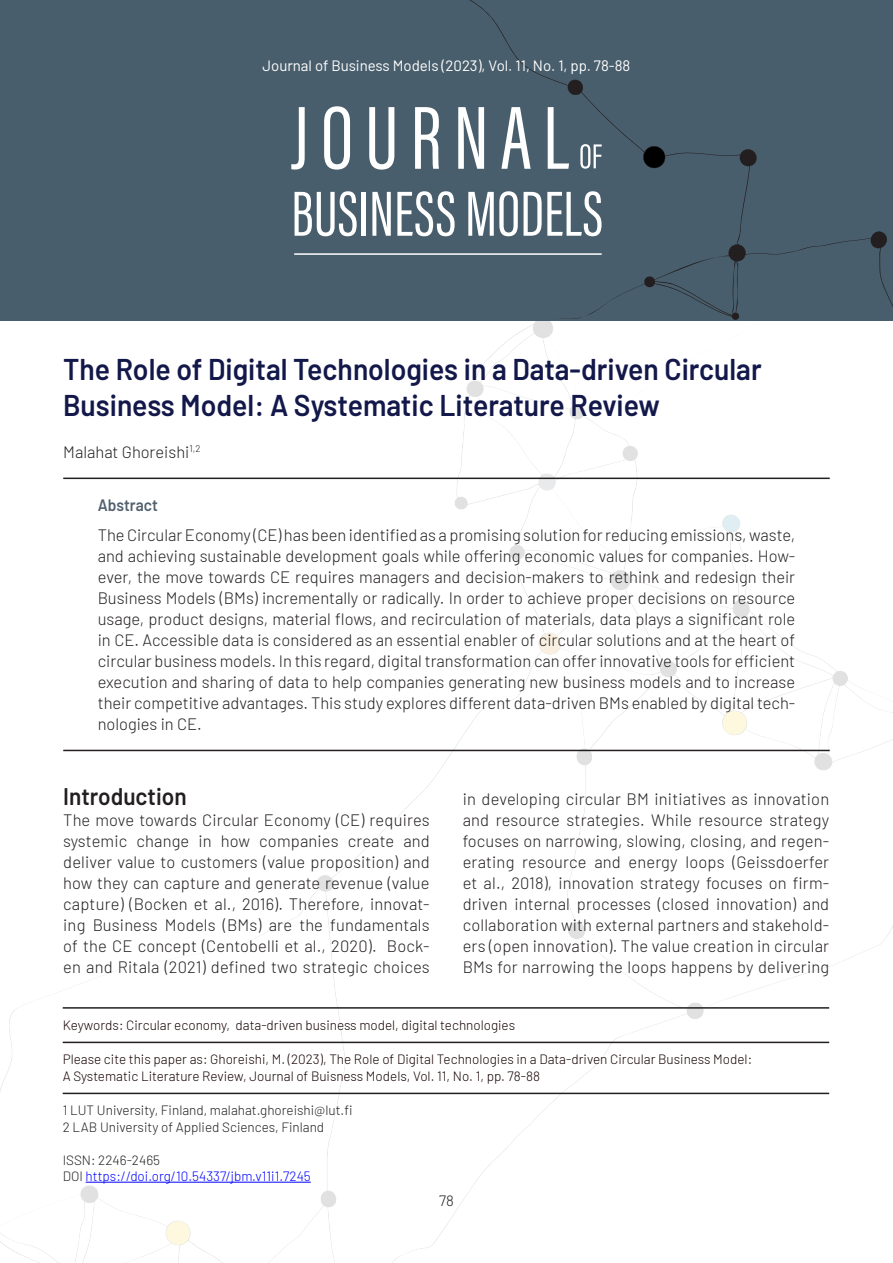
<style>
.page{position:relative;width:893px;height:1263px;background:#fff}
.page>*{position:absolute;margin:0;border:0;box-sizing:border-box;transform-origin:0 0}
.Article_Title{font:600 30px/36px "Barlow";color:#13184a;scale:.94 1}
.Headline{font:600 24px "Barlow";color:#231f20;scale:.94 1}
.Abstract-list{font:300 16.5px/21px "Barlow";color:#231f20;text-align:justify}
.Brødtekst{font:300 16.5px/21px "Barlow";letter-spacing:.01em;color:#231f20;text-align:justify}
.Abstract-head{font:600 16.5px "Barlow";color:#52616f;scale:.94 1}
.t1{font:15px "Barlow";color:#fff}
.t2{font:300 15px "Barlow";color:#231f20}
.Info-text{font:300 13.5px/16.5px "Barlow";color:#150002}
.Info-text-2{font:300 13.5px "Barlow";color:#231f20}
.Info-text-3{font:300 13.5px "Barlow";color:#00f}
.s1{color:#231f20}
</style>
<div class="page">
<img style="left:0;top:472px;width:893px;height:791px">
<div style="left:0;top:0;width:893px;height:321px;background:#495e6c"></div>
<svg style="left:291px;top:0;width:602px;height:472px"></svg>
<hr style="left:63px;top:478px;width:767px;height:1px;background:#231f20">
<hr style="left:63px;top:750px;width:767px;height:1px;background:#231f20">
<hr style="left:63px;top:1007px;width:766px;height:2px;background:#231f20">
<hr style="left:63px;top:1042px;width:766px;height:1px;background:#231f20">
<hr style="left:63px;top:1093px;width:766px;height:1px;background:#231f20">
<hr style="left:86px;top:1182px;width:225px;height:1px;background:#00f">
<p class="t1" style="left:263px;top:55px;width:369px">Journal of Business Models (2023), Vol. 11, No. 1, pp. 78-88</p>
<p class="Article_Title" style="left:63px;top:349px;width:744px">The Role of Digital Technologies in a Data-driven Circular<br>Business Model: A Systematic Literature Review</p>
<p class="Brødtekst" style="left:63px;top:440px;width:139px">Malahat Ghoreishi<sup>1,2</sup></p>
<p class="Abstract-head" style="left:98px;top:493px;width:66px">Abstract</p>
<p class="Abstract-list" style="left:98px;top:523px;width:699px">TheCircular Economy (CE) has been identified as a promising solution for reducing emissions, waste, and achieving sustainable development goals while offering economic values for companies. How&shy;ever, the move towards CE requires managers and decision-makers to rethink and redesign their Business Models (BMs) incrementally or radically. In order to achieve proper decisions on resource usage, product designs, material flows, and recirculation of materials, data plays a significant role in CE. Accessible data is considered as an essential enabler of circular solutions and at the heart of circular business models. In this regard, digital transformation can offer innovative tools for efficient execution and sharing of data to help companies generating new business models and to increase their competitive advantages. This study explores different data-driven BMs enabled by digital tech&shy;nologies in CE.</p>
<p class="Headline" style="left:63px;top:778px;width:133px">Introduction</p>
<p class="Brødtekst" style="left:63px;top:808px;width:368px">The move towards Circular Economy (CE) requires systemic change in how companies create and deliver value to customers (value proposition) and how they can capture and generate revenue (value capture) (Bocken et al., 2016). Therefore, innovat&shy;ing Business Models (BMs) are the fundamentals of the CE concept (Centobelli et al., 2020). Bock&shy;en and Ritala (2021) defined two strategic choices</p>
<p class="Brødtekst" style="left:463px;top:787px;width:368px">in developing circular BM initiatives as innovation and resource strategies. While resource strategy focuses on narrowing, slowing, closing, and regen&shy;erating resource and energy loops (Geissdoerfer et al., 2018), innovation strategy focuses on firm&shy;driven internal processes (closed innovation) and collaboration with external partners and stakehold&shy;ers (open innovation). The value creation in circular BMs for narrowing the loops happens by delivering</p>
<p class="Info-text" style="left:63px;top:1015px;width:454px">Keywords: Circular economy, data-driven business model, digital technologies</p>
<p class="Info-text" style="left:63px;top:1050px;width:691px">Please cite this paper as: Ghoreishi, M. (2023), The Role of Digital Technologies in a Data-driven Circular Business Model:<br>A Systematic Literature Review, Journal of Buisness Models, Vol. 11, No. 1, pp. 78-88</p>
<p class="Info-text-2" style="left:63px;top:1100px;width:291px">1 LUT University, Finland, malahat.ghoreishi@lut.fi</p>
<p class="Info-text-2" style="left:63px;top:1117px;width:263px">2 LAB University of Applied Sciences, Finland</p>
<p class="Info-text-2" style="left:63px;top:1150px;width:99px">ISSN: 2246-2465</p>
<p class="Info-text-3" style="left:63px;top:1166px;width:250px"><span class="s1">DOI</span> https://doi.org/10.54337/jbm.v11i1.7245</p>
<p class="t2" style="left:439px;top:1190px;width:16px">78</p>
</div>
